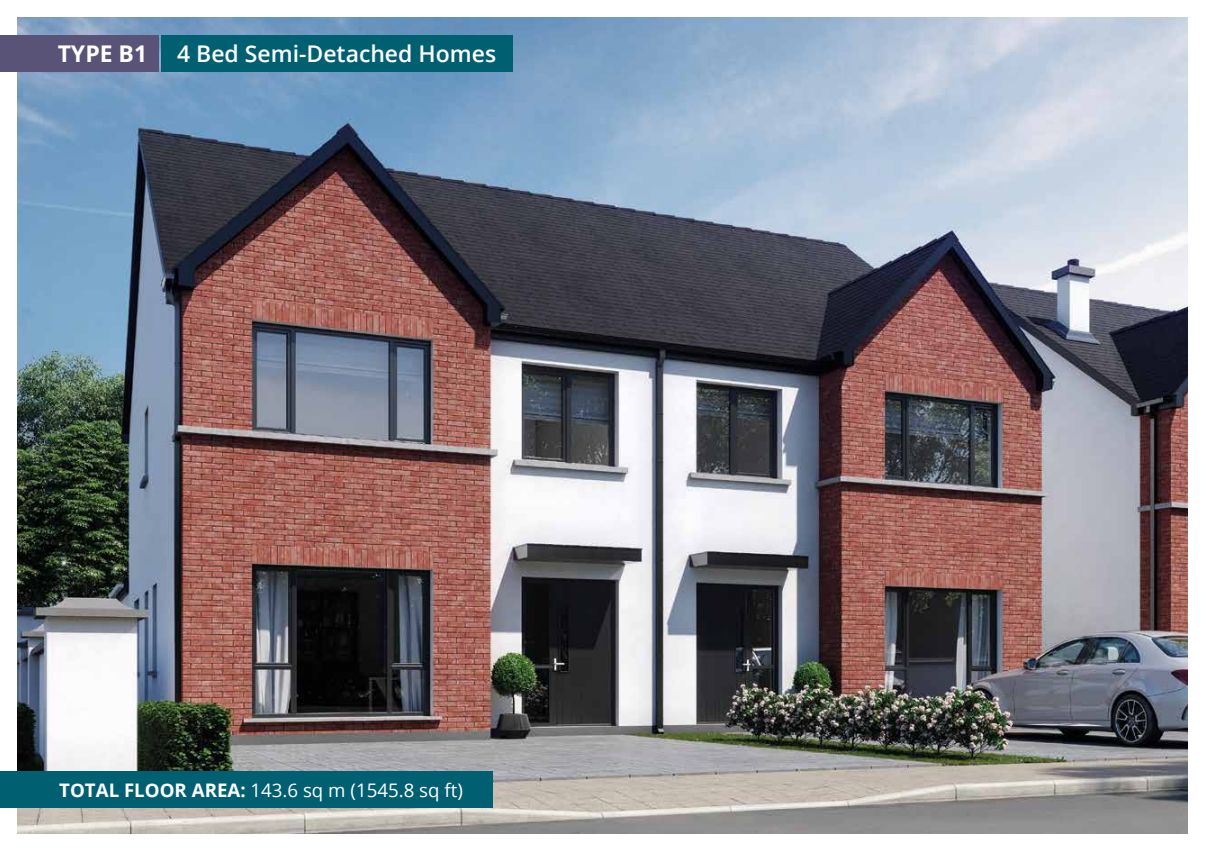
<style>
.page{position:relative;width:1205px;height:851px;background:#fff}
.page>*{position:absolute;margin:0;border:0;box-sizing:border-box;transform-origin:0 0}
.t1{font:600 23px "Open Sans";color:#fff}
.t2{font:700 23px "Open Sans";color:#fff}
.t3{font:18.62px "Open Sans";color:#fff}
.s1{font-weight:700}
</style>
<div class="page">
<img style="left:18px;top:18px;width:1169px;height:815px">
<div style="left:0;top:771px;width:493px;height:37px;background:#006072"></div>
<div style="left:161px;top:35px;width:351px;height:37px;background:#006072"></div>
<div style="left:0;top:35px;width:158px;height:37px;background:#595378"></div>
<p class="t2" style="left:58px;top:37px;width:91px">TYPE B1</p>
<p class="t1" style="left:177px;top:38px;width:321px">4 Bed Semi-Detached Homes</p>
<p class="t3" style="left:59px;top:777px;width:405px"><span class="s1">TOTAL FLOOR AREA:</span> 143.6 sq m (1545.8 sq ft)</p>
</div>
